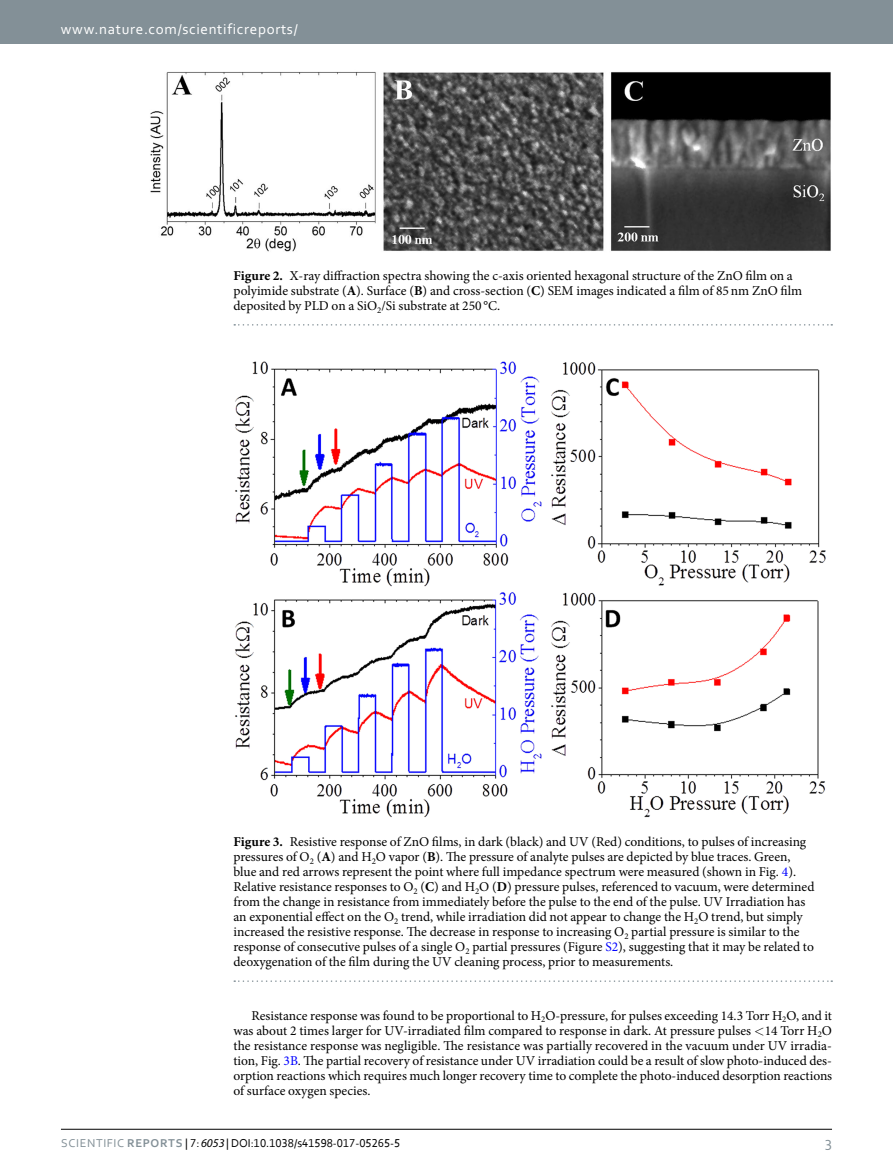
<style>
.page{position:relative;width:893px;height:1174px;background:#fff}
.page>*{position:absolute;margin:0;border:0;box-sizing:border-box;transform-origin:0 0}
.t1{font:15px "Corbel 2";letter-spacing:.045em;color:#fff}
.t2{font:15px "Corbel 2";color:#839097}
.t3{font:13.5px/15px "Minion Pro";color:#000}
.t4{font:12px "Corbel";color:#000}
.s1{font-weight:700}
.s2{color:#00f}
.s3{font-family:"Corbel 2";color:#839097}
.s4{font-family:"Corbel Bold 2";color:#839097}
.s5{font-family:"Myriad Pro";font-style:italic}
</style>
<div class="page">
<div style="left:0;top:0;width:893px;height:43px;background:#839097"></div>
<hr style="left:61px;top:1129px;width:771px;height:1px;background:#000">
<img style="left:150px;top:72px;width:681px;height:180px">
<svg style="left:234px;top:324px;width:598px;height:1px"></svg>
<img style="left:235px;top:361px;width:591px;height:457px">
<svg style="left:234px;top:980px;width:598px;height:2px"></svg>
<p class="t1" style="left:61px;top:19px;width:238px">www.nature.com/scientificreports/</p>
<p class="t3" style="left:233px;top:268px;width:570px"><span class="s1">Figure 2.</span> X-ray diffraction spectra showing the c-axis oriented hexagonal structure of the ZnO film on a polyimide substrate (<span class="s1">A</span>). Surface (<span class="s1">B</span>) and cross-section (<span class="s1">C</span>) SEM images indicated a film of 85nm ZnO film deposited by PLD on a SiO<sub>2</sub>/Si substrate at 250 °C.</p>
<p class="t3" style="left:233px;top:834px;width:582px"><span class="s1">Figure 3.</span> Resistive response of ZnO films, in dark (black) and UV (Red) conditions, to pulses of increasing pressures of O<sub>2</sub> (<span class="s1">A</span>) and H<sub>2</sub>O vapor (<span class="s1">B</span>). The pressure of analyte pulses are depicted by blue traces. Green, blue and red arrows represent the point where full impedance spectrum were measured (shown in Fig. <span class="s2">4</span>).<br>Relative resistance responses to O<sub>2</sub> (<span class="s1">C</span>) and H<sub>2</sub>O (<span class="s1">D</span>) pressure pulses, referenced to vacuum, were determined from the change in resistance from immediately before the pulse to the end of the pulse. UV Irradiation has an exponential effect on the O<sub>2</sub> trend, while irradiation did not appear to change the H<sub>2</sub>O trend, but simply increased the resistive response. The decrease in response to increasing O<sub>2</sub> partial pressure is similar to the response of consecutive pulses of a single O<sub>2</sub> partial pressures (Figure <span class="s2">S2</span>), suggesting that it may be related to deoxygenation of the film during the UV cleaning process, prior to measurements.</p>
<p class="t3" style="left:233px;top:1007px;width:600px;text-align:justify;text-indent:18px">Resistance response was found to be proportional to H<sub>2</sub>O-pressure, for pulses exceeding 14.3 Torr H<sub>2</sub>O, and it was about 2 times larger for UV-irradiated film compared to response in dark. At pressure pulses 14 Torr H<sub>2</sub>O the resistance response was negligible. The resistance was partially recovered in the vacuum under UV irradia&shy;tion, Fig. <span class="s2">3B</span>. The partial recovery of resistance under UV irradiation could be a result of slow photo-induced des&shy;orption reactions which requires much longer recovery time to complete the photo-induced desorption reactions of surface oxygen species.</p>
<p class="t4" style="left:61px;top:1135px;width:341px"><span class="s3">SCIENtIFIC</span> <span class="s4">REPORTS</span> | 7: <span class="s5">6053</span> | DOI:10.1038/s41598-017-05265-5</p>
<p class="t2" style="left:825px;top:1132px;width:8px">3</p>
</div>
